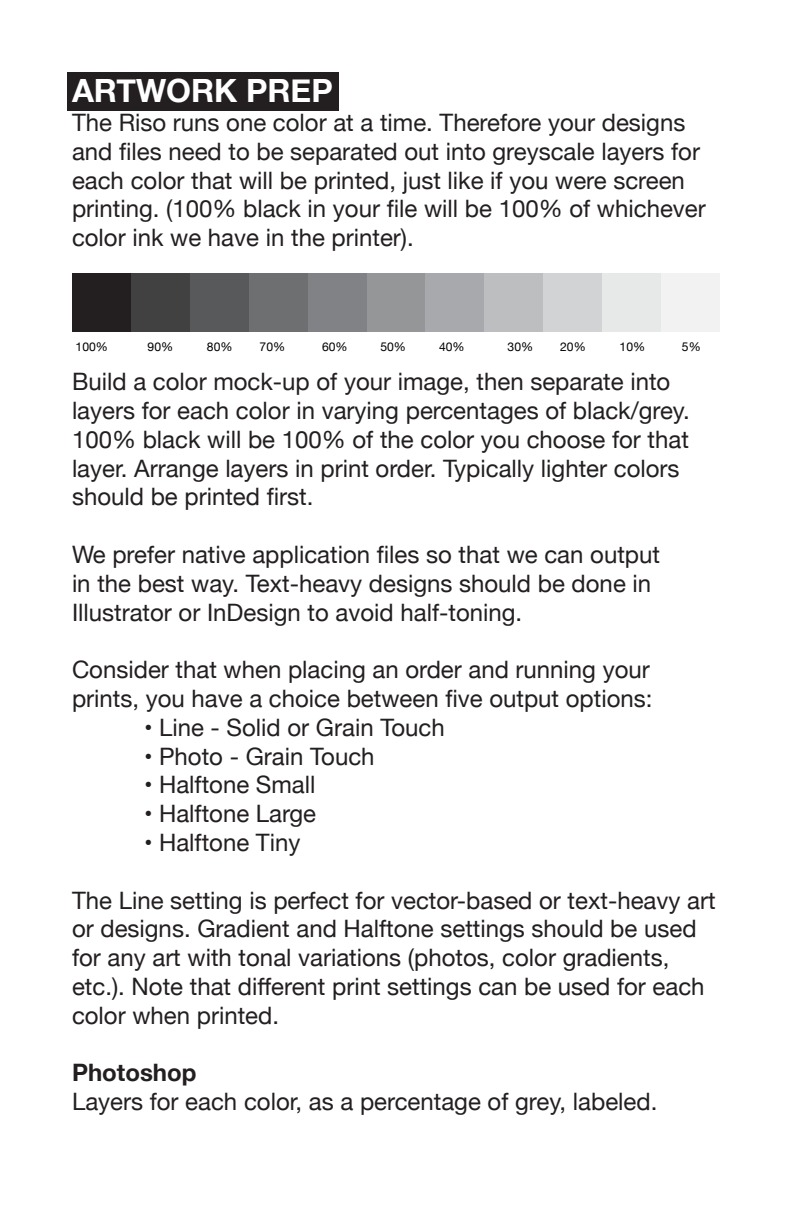
<style>
.page{position:relative;width:792px;height:1224px;background:#fff}
.page>*{position:absolute;margin:0;border:0;box-sizing:border-box;transform-origin:0 0}
.t1{font:700 32px "Helvetica Neue";color:#fff}
.t2{font:24px/28.8px "Helvetica Neue";color:#231f20}
.t3{font:700 24px "Helvetica Neue";color:#231f20}
.t4{font:12.2px "Helvetica Neue";color:#000}
</style>
<div class="page">
<div style="left:67px;top:72px;width:271px;height:38px;background:#231f20"></div>
<div style="left:72px;top:273px;width:59px;height:59px;background:#231f20"></div>
<div style="left:131px;top:273px;width:59px;height:59px;background:#414142"></div>
<div style="left:190px;top:273px;width:59px;height:59px;background:#58595b"></div>
<div style="left:249px;top:273px;width:59px;height:59px;background:#6d6f71"></div>
<div style="left:308px;top:273px;width:59px;height:59px;background:#808285"></div>
<div style="left:367px;top:273px;width:58px;height:59px;background:#949698"></div>
<div style="left:425px;top:273px;width:59px;height:59px;background:#a7a9ac"></div>
<div style="left:484px;top:273px;width:59px;height:59px;background:#bcbec0"></div>
<div style="left:543px;top:273px;width:59px;height:59px;background:#d1d3d4"></div>
<div style="left:602px;top:273px;width:59px;height:59px;background:#e7e8e8"></div>
<div style="left:661px;top:273px;width:59px;height:59px;background:#f2f2f3"></div>
<h1 class="t1" style="left:72px;top:66px;width:262px">ARTWORK PREP</h1>
<p class="t2" style="left:72px;top:109px;width:635px">The Riso runs one color at a time. Therefore your designs and files need to be separated out into greyscale layers for each color that will be printed, just like if you were screen printing. (100% black in your file will be 100% of whichever color ink we have in the printer).</p>
<p class="t4" style="left:76px;top:338px;width:34px">100%</p>
<p class="t4" style="left:148px;top:338px;width:27px">90%</p>
<p class="t4" style="left:207px;top:338px;width:27px">80%</p>
<p class="t4" style="left:260px;top:338px;width:27px">70%</p>
<p class="t4" style="left:322px;top:338px;width:27px">60%</p>
<p class="t4" style="left:381px;top:338px;width:27px">50%</p>
<p class="t4" style="left:439px;top:338px;width:27px">40%</p>
<p class="t4" style="left:508px;top:338px;width:27px">30%</p>
<p class="t4" style="left:560px;top:338px;width:27px">20%</p>
<p class="t4" style="left:620px;top:338px;width:27px">10%</p>
<p class="t4" style="left:682px;top:338px;width:20px">5%</p>
<p class="t2" style="left:72px;top:369px;width:619px">Build a color mock-up of your image, then separate into layers for each color in varying percentages of black/grey.<br>100% black will be 100% of the color you choose for that layer. Arrange layers in print order. Typically lighter colors should be printed first.</p>
<p class="t2" style="left:72px;top:541px;width:590px">We prefer native application files so that we can output in the best way. Text-heavy designs should be done in<br>Illustrator or InDesign to avoid half-toning.</p>
<p class="t2" style="left:72px;top:657px;width:582px">Consider that when placing an order and running your prints, you have a choice between five output options:</p>
<p class="t2" style="left:144px;top:714px;width:302px">• Line - Solid or Grain Touch</p>
<p class="t2" style="left:144px;top:743px;width:232px">• Photo - Grain Touch</p>
<p class="t2" style="left:144px;top:772px;width:173px">• Halftone Small</p>
<p class="t2" style="left:144px;top:801px;width:174px">• Halftone Large</p>
<p class="t2" style="left:144px;top:829px;width:158px">• Halftone Tiny</p>
<p class="t2" style="left:72px;top:887px;width:645px">The Line setting is perfect for vector-based or text-heavy art or designs. Gradient and Halftone settings should be used for any art with tonal variations (photos, color gradients, etc.). Note that different print settings can be used for each color when printed.</p>
<p class="t3" style="left:72px;top:1054px;width:126px">Photoshop</p>
<p class="t2" style="left:72px;top:1089px;width:587px">Layers for each color, as a percentage of grey, labeled.</p>
</div>
